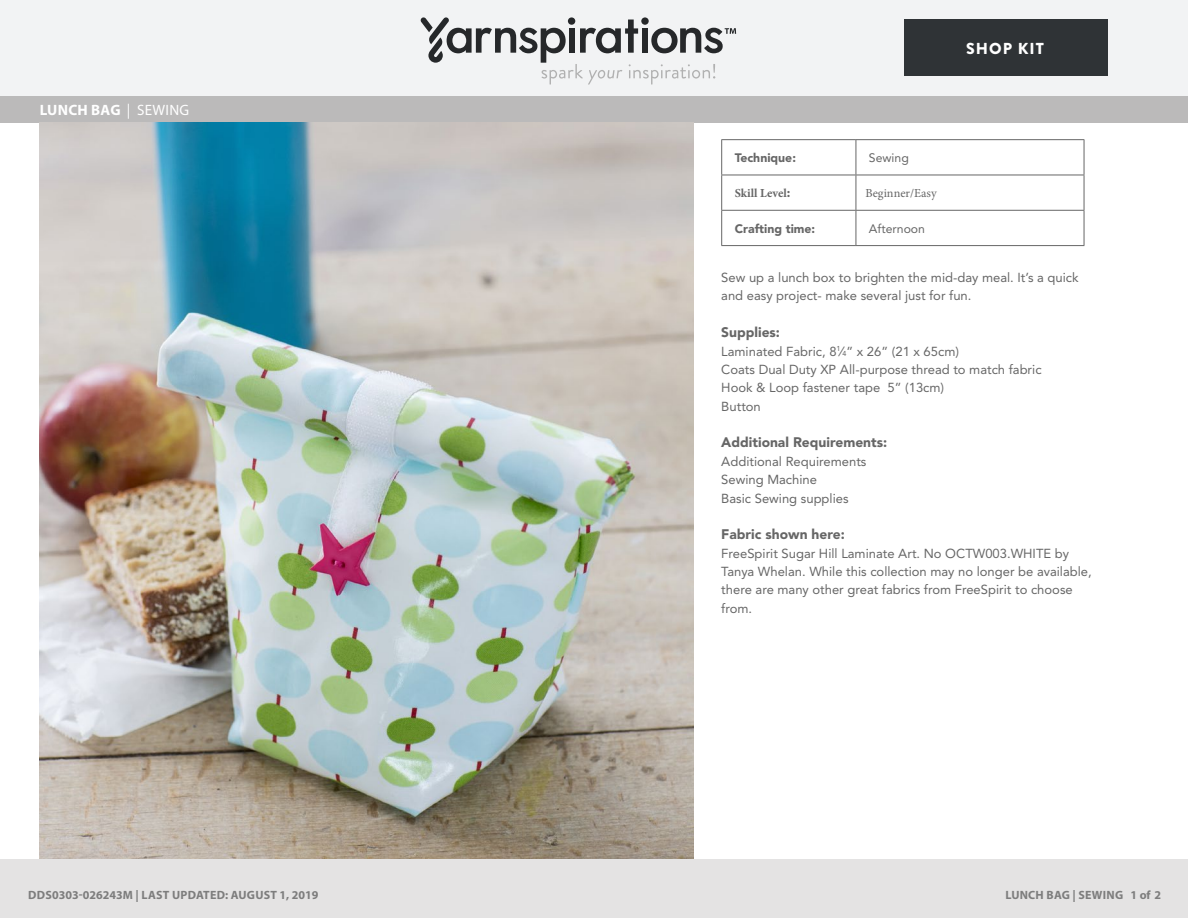
<style>
.page{position:relative;width:1188px;height:918px;background:#fff}
.page>*{position:absolute;margin:0;border:0;box-sizing:border-box;transform-origin:0 0}
.t1{font:900 15.9px "Brandon Grotesque";letter-spacing:.065em;color:#fff}
.Head{font:700 15px "Myriad Pro";letter-spacing:.02em;color:#fff}
.t2{font:900 13.8px "Avenir LT Std";color:#666}
.t3{font:13.05px/18.5px "Avenir LT Std";color:#666}
.t4{font:900 12.3px "Avenir LT Std";color:#666}
.t5{font:12.3px "Avenir LT Std";color:#666}
.t6{font:12.3px "Minion Pro";color:#666}
.t7{font:700 12.3px "Minion Pro";color:#666}
.t8{font:700 12px "Myriad Pro";letter-spacing:.02em;color:#7d7d7d}
.s1{font-weight:400}
.s2{font-family:"Avenir LT Std";font-weight:900}
.s3{font-size:7.2px}
</style>
<div class="page">
<div style="left:0;top:0;width:1188px;height:98px;background:#f2f3f4"></div>
<svg style="left:421px;top:17px;width:315px;height:68px"></svg>
<div style="left:904px;top:19px;width:203px;height:57px;background:#2f3336"></div>
<div style="left:0;top:96px;width:1188px;height:27px;background:#bbbaba"></div>
<img style="left:40px;top:123px;width:654px;height:737px">
<hr style="left:721px;top:139px;width:135px;height:1px;background:#666">
<hr style="left:721px;top:140px;width:1px;height:35px;background:#666">
<hr style="left:856px;top:139px;width:228px;height:1px;background:#666">
<hr style="left:856px;top:140px;width:1px;height:35px;background:#666">
<hr style="left:1084px;top:140px;width:1px;height:35px;background:#666">
<hr style="left:721px;top:175px;width:135px;height:1px;background:#666">
<hr style="left:721px;top:175px;width:1px;height:35px;background:#666">
<hr style="left:856px;top:175px;width:228px;height:1px;background:#666">
<hr style="left:856px;top:175px;width:1px;height:35px;background:#666">
<hr style="left:1084px;top:175px;width:1px;height:35px;background:#666">
<hr style="left:721px;top:210px;width:135px;height:1px;background:#666">
<hr style="left:721px;top:211px;width:1px;height:34px;background:#666">
<hr style="left:856px;top:210px;width:228px;height:1px;background:#666">
<hr style="left:856px;top:211px;width:1px;height:34px;background:#666">
<hr style="left:1084px;top:211px;width:1px;height:34px;background:#666">
<hr style="left:721px;top:245px;width:135px;height:1px;background:#666">
<hr style="left:856px;top:245px;width:228px;height:1px;background:#666">
<div style="left:0;top:860px;width:1188px;height:58px;background:#e4e3e3"></div>
<p class="Head" style="left:40px;top:100px;width:151px">LUNCH BAG <span class="s1">| SEWING</span></p>
<p class="t1" style="left:966px;top:37px;width:79px">SHOP KIT</p>
<p class="t4" style="left:735px;top:150px;width:63px">Technique:</p>
<p class="t5" style="left:869px;top:151px;width:41px">Sewing</p>
<p class="t7" style="left:735px;top:185px;width:57px">Skill Level<span class="s2">:</span></p>
<p class="t6" style="left:866px;top:185px;width:73px">Beginner/Easy</p>
<p class="t4" style="left:735px;top:221px;width:82px">Crafting time:</p>
<p class="t5" style="left:869px;top:221px;width:58px">Afternoon</p>
<p class="t3" style="left:721px;top:268px;width:359px">Sew up a lunch box to brighten the mid-day meal. It’s a quick and easy project- make several just for fun.</p>
<p class="t2" style="left:721px;top:324px;width:60px">Supplies:</p>
<p class="t3" style="left:721px;top:342px;width:322px">Laminated Fabric, 8<sup>1</sup>⁄<span class="s3">4</span>” x 26” (21 x 65cm)<br>Coats Dual Duty XP All-purpose thread to match fabric Hook &amp; Loop fastener tape 5” (13cm)<br>Button</p>
<p class="t2" style="left:721px;top:434px;width:167px">Additional Requirements:</p>
<p class="t3" style="left:721px;top:452px;width:147px">Additional Requirements<br>Sewing Machine<br>Basic Sewing supplies</p>
<p class="t2" style="left:721px;top:526px;width:125px">Fabric shown here:</p>
<p class="t3" style="left:721px;top:544px;width:372px">FreeSpirit Sugar Hill Laminate Art. No OCTW003.WHITE by Tanya Whelan. While this collection may no longer be available, there are many other great fabrics from FreeSpirit to choose from.</p>
<p class="t8" style="left:28px;top:887px;width:292px">DDS0303-026243M | LAST UPDATED: AUGUST 1, 2019</p>
<p class="t8" style="left:1005px;top:887px;width:157px">LUNCH BAG | SEWING 1 of 2</p>
</div>
